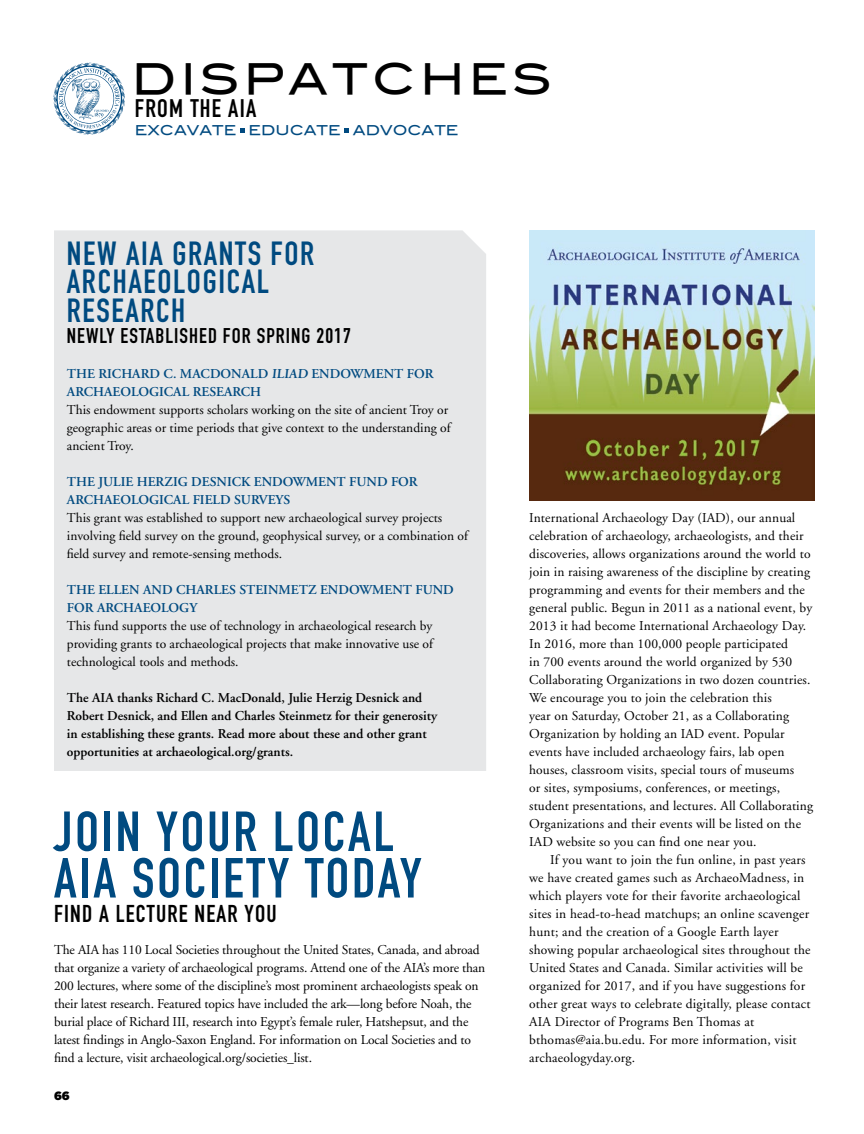
<style>
.page{position:relative;width:864px;height:1134px;background:#fff}
.page>*{position:absolute;margin:0;border:0;box-sizing:border-box;transform-origin:0 0}
.t1{font:700 55.5px/46.5px "DIN Condensed";letter-spacing:.05em;color:#004a80}
.t2{font:42px "Blair Md ITCTT Medium";letter-spacing:.1em;color:#000}
.t3{font:700 33px/28.5px "DIN Condensed";letter-spacing:.05em;color:#004a80}
.t4{font:700 25.05px "DIN Condensed";letter-spacing:.05em;color:#000}
.t5{font:700 24px "DIN Condensed";letter-spacing:.05em;color:#000}
.t6{font:700 21px "DIN Condensed";letter-spacing:.05em;color:#000}
.t7{font:13.5px/18px "Adobe Garamond";letter-spacing:.01em;color:#000}
.t8{font:13.5px/18px "Adobe Garamond";letter-spacing:-.01em;color:#000}
.t9{font:600 13.5px/18px "Adobe Garamond";color:#000}
.t10{font:600 13.5px/18px "Adobe Garamond";color:#004a80}
.t11{font:13.5px "Blair Md ITCTT Medium";color:#004a80}
.t12{font:900 12px "Gotham";color:#000}
</style>
<div class="page">
<div style="left:54px;top:230px;width:432px;height:541px;background:#e6e7e8"></div>
<img style="left:529px;top:230px;width:285px;height:270px">
<svg style="left:54px;top:63px;width:71px;height:71px"></svg>
<svg style="left:240px;top:128px;width:5px;height:5px"></svg>
<svg style="left:345px;top:128px;width:4px;height:5px"></svg>
<h2 class="t2" style="left:132px;top:45px;width:422px">DISPATCHES</h2>
<h3 class="t4" style="left:135px;top:92px;width:123px">FROM THE AIA</h3>
<p class="t11" style="left:135px;top:119px;width:325px">EXCAVATE EDUCATE ADVOCATE</p>
<h3 class="t3" style="left:67px;top:239px;width:249px">NEW AIA GRANTS FOR<br>ARCHAEOLOGICAL<br>RESEARCH</h3>
<h3 class="t6" style="left:67px;top:321px;width:286px">NEWLY ESTABLISHED FOR SPRING 2017</h3>
<p class="t10" style="left:67px;top:365px;width:368px">THE RICHARD C. MACDONALD ILIAD ENDOWMENT FOR<br>ARCHAEOLOGICAL RESEARCH</p>
<p class="t7" style="left:67px;top:401px;width:385px">This endowment supports scholars working on the site of ancient Troy or geographic areas or time periods that give context to the understanding of ancient Troy.</p>
<p class="t10" style="left:67px;top:473px;width:352px">THE JULIE HERZIG DESNICK ENDOWMENT FUND FOR<br>ARCHAEOLOGICAL FIELD SURVEYS</p>
<p class="t7" style="left:67px;top:509px;width:403px">This grant was established to support new archaeological survey projects involving field survey on the ground, geophysical survey, or a combination of field survey and remote-sensing methods.</p>
<p class="t10" style="left:67px;top:581px;width:388px">THE ELLEN AND CHARLES STEINMETZ ENDOWMENT FUND<br>FOR ARCHAEOLOGY</p>
<p class="t7" style="left:67px;top:617px;width:368px;text-align:justify">This fund supports the use of technology in archaeological research by providing grants to archaeological projects that make innovative use of technological tools and methods.</p>
<p class="t9" style="left:67px;top:689px;width:372px">The AIA thanks Richard C. MacDonald, Julie Herzig Desnick and Robert Desnick, and Ellen and Charles Steinmetz for their generosity in establishing these grants. Read more about these and other grant opportunities at archaeological.org/grants.</p>
<h1 class="t1" style="left:54px;top:808px;width:369px">JOIN YOUR LOCAL<br>AIA SOCIETY TODAY</h1>
<h3 class="t5" style="left:54px;top:897px;width:224px">FIND A LECTURE NEAR YOU</h3>
<p class="t8" style="left:54px;top:941px;width:433px">The AIA has 110 Local Societies throughout the United States, Canada, and abroad that organize a variety of archaeological programs. Attend one of the AIA’s more than 200 lectures, where some of the discipline’s most prominent archaeologists speak on their latest research. Featured topics have included the ark—long before Noah, the burial place of Richard III, research into Egypt’s female ruler, Hatshepsut, and the latest findings in Anglo-Saxon England. For information on Local Societies and to find a lecture, visit archaeological.org/societies_list.</p>
<p class="t12" style="left:54px;top:1089px;width:17px">66</p>
<p class="t7" style="left:529px;top:509px;width:285px">International Archaeology Day (IAD), our annual celebration of archaeology, archaeologists, and their discoveries, allows organizations around the world to join in raising awareness of the discipline by creating programming and events for their members and the general public. Begun in 2011 as a national event, by 2013 it had become International Archaeology Day.<br>In 2016, more than 100,000 people participated<br>in 700 events around the world organized by 530<br>Collaborating Organizations in two dozen countries.<br>We encourage you to join the celebration this<br>year on Saturday, October 21, as a Collaborating Organization by holding an IAD event. Popular events have included archaeology fairs, lab open houses, classroom visits, special tours of museums<br>or sites, symposiums, conferences, or meetings, student presentations, and lectures. All Collaborating Organizations and their events will be listed on the IAD website so you can find one near you.</p>
<p class="t7" style="left:529px;top:851px;width:283px;text-indent:21px">If you want to join the fun online, in past years we have created games such as ArchaeoMadness, in which players vote for their favorite archaeological sites in head-to-head matchups; an online scavenger hunt; and the creation of a Google Earth layer showing popular archaeological sites throughout the United States and Canada. Similar activities will be organized for 2017, and if you have suggestions for other great ways to celebrate digitally, please contact AIA Director of Programs Ben Thomas at bthomas@aia.bu.edu. For more information, visit archaeologyday.org.</p>
</div>
